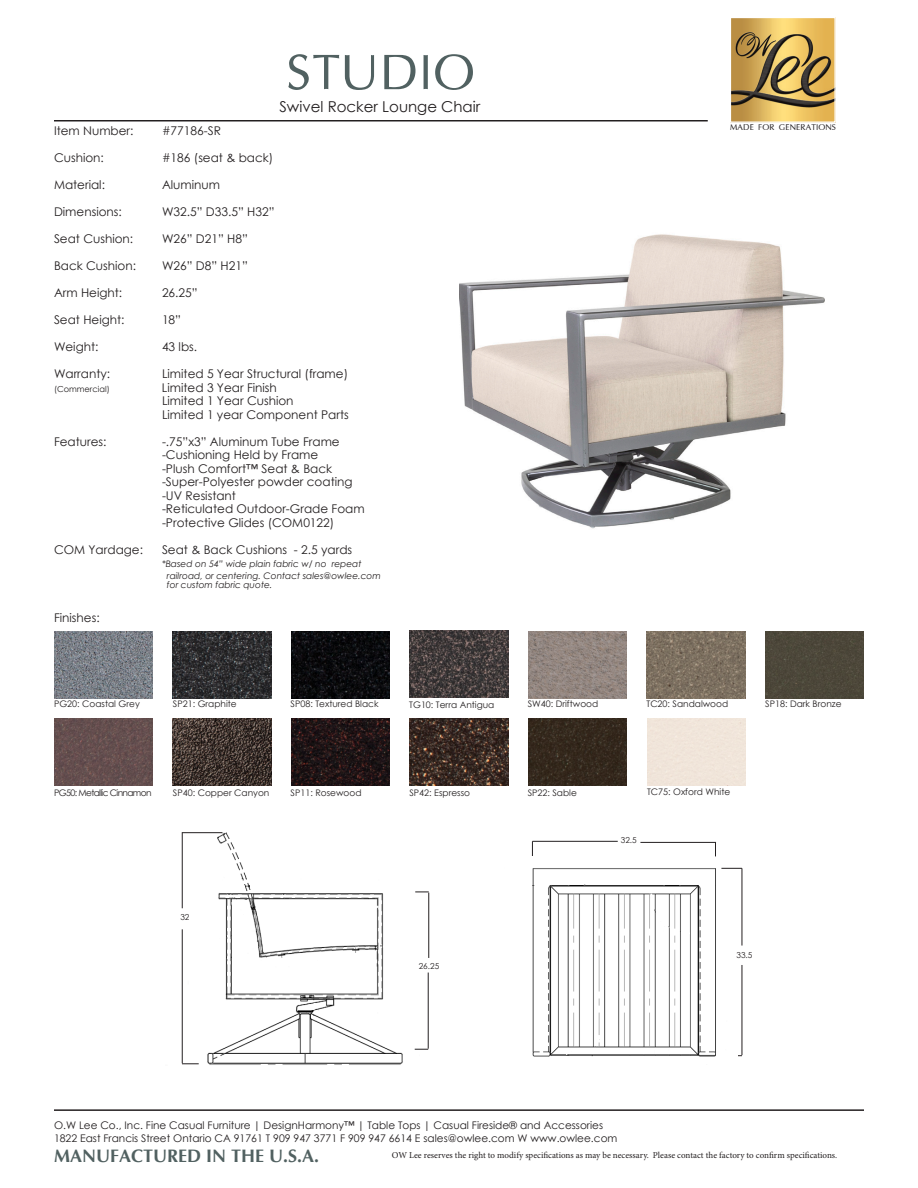
<style>
.page{position:relative;width:918px;height:1188px;background:#fff}
.page>*{position:absolute;margin:0;border:0;box-sizing:border-box;transform-origin:0 0}
.t1{font:100 57px "Optima";color:#516161}
.t2{font:700 18px "Optima";color:#516161}
.t3{font:15px "Century Gothic";color:#231f20}
.Bullet{font:12px "Century Gothic";color:#231f20}
.t4{font:10.5px "Century Gothic";color:#231f20}
.t5{font:100 9.45px "Optima";color:#231f20}
.t6{font:9px "Century Gothic";color:#231f20}
.t7{font:9px "Minion Pro";color:#231f20}
.t8{font:italic 9px/9px "Century Gothic";color:#231f20}
.t9{font:9px "Century Gothic";letter-spacing:-.07em;color:#231f20}
.Fractions{font:8.25px "Century Gothic";color:#231f20}
</style>
<div class="page">
<img style="left:459px;top:234px;width:365px;height:295px">
<img style="left:732px;top:19px;width:102px;height:102px">
<div style="left:730px;top:17px;width:106px;height:106px;border:1px solid #fff"></div>
<hr style="left:54px;top:120px;width:654px;height:2px;background:#231f20">
<hr style="left:54px;top:1109px;width:810px;height:2px;background:#231f20">
<img style="left:181px;top:832px;width:249px;height:233px">
<img style="left:54px;top:631px;width:98px;height:67px">
<img style="left:173px;top:631px;width:98px;height:67px">
<img style="left:291px;top:631px;width:99px;height:67px">
<img style="left:528px;top:631px;width:99px;height:67px">
<img style="left:647px;top:631px;width:98px;height:67px">
<div style="left:766px;top:631px;width:98px;height:67px;background:#4c473a"></div>
<img style="left:54px;top:719px;width:98px;height:67px">
<img style="left:173px;top:719px;width:98px;height:67px">
<img style="left:291px;top:719px;width:99px;height:67px">
<img style="left:410px;top:719px;width:98px;height:67px">
<img style="left:528px;top:719px;width:99px;height:67px">
<img style="left:410px;top:630px;width:98px;height:67px">
<svg style="left:415px;top:892px;width:14px;height:1px"></svg>
<hr style="left:428px;top:893px;width:1px;height:65px;background:#231f20">
<hr style="left:428px;top:973px;width:1px;height:76px;background:#231f20">
<svg style="left:415px;top:1049px;width:13px;height:1px"></svg>
<svg style="left:532px;top:842px;width:1px;height:14px"></svg>
<hr style="left:182px;top:832px;width:40px;height:1px;background:#231f20">
<hr style="left:182px;top:832px;width:1px;height:76px;background:#231f20">
<hr style="left:182px;top:929px;width:1px;height:134px;background:#231f20">
<svg style="left:182px;top:1063px;width:17px;height:1px"></svg>
<img style="left:532px;top:856px;width:205px;height:201px">
<hr style="left:532px;top:841px;width:86px;height:1px;background:#231f20">
<hr style="left:640px;top:842px;width:76px;height:1px;background:#231f20">
<svg style="left:715px;top:843px;width:1px;height:13px"></svg>
<svg style="left:721px;top:868px;width:21px;height:1px"></svg>
<hr style="left:742px;top:868px;width:1px;height:78px;background:#231f20">
<hr style="left:742px;top:965px;width:1px;height:90px;background:#231f20">
<p class="t1" style="left:286px;top:51px;width:191px">STUDIO</p>
<p class="t3" style="left:280px;top:96px;width:202px">Swivel Rocker Lounge Chair</p>
<p class="Bullet" style="left:54px;top:122px;width:81px">Item Number:</p>
<p class="Bullet" style="left:162px;top:122px;width:61px">#77186-SR</p>
<p class="Bullet" style="left:54px;top:149px;width:51px">Cushion:</p>
<p class="Bullet" style="left:162px;top:149px;width:113px">#186 (seat &amp; back)</p>
<p class="Bullet" style="left:54px;top:176px;width:53px">Material:</p>
<p class="Bullet" style="left:162px;top:176px;width:60px">Aluminum</p>
<p class="Bullet" style="left:54px;top:203px;width:69px">Dimensions:</p>
<p class="Bullet" style="left:162px;top:203px;width:114px">W32.5” D33.5” H32”</p>
<p class="Bullet" style="left:54px;top:230px;width:81px">Seat Cushion:</p>
<p class="Bullet" style="left:162px;top:230px;width:87px">W26” D21” H8”</p>
<p class="Bullet" style="left:54px;top:257px;width:84px">Back Cushion:</p>
<p class="Bullet" style="left:162px;top:257px;width:87px">W26” D8” H21”</p>
<p class="Bullet" style="left:54px;top:284px;width:70px">Arm Height:</p>
<p class="Bullet" style="left:162px;top:284px;width:37px">26.25”</p>
<p class="Bullet" style="left:54px;top:311px;width:72px">Seat Height:</p>
<p class="Bullet" style="left:162px;top:311px;width:21px">18”</p>
<p class="Bullet" style="left:54px;top:338px;width:46px">Weight:</p>
<p class="Bullet" style="left:162px;top:338px;width:37px">43 lbs.</p>
<p class="Bullet" style="left:54px;top:365px;width:58px">Warranty:</p>
<p class="Bullet" style="left:162px;top:365px;width:188px">Limited 5 Year Structural (frame)</p>
<p class="Fractions" style="left:54px;top:383px;width:57px">(Commercial)</p>
<p class="Bullet" style="left:162px;top:379px;width:116px">Limited 3 Year Finish</p>
<p class="Bullet" style="left:162px;top:392px;width:133px">Limited 1 Year Cushion</p>
<p class="Bullet" style="left:162px;top:406px;width:188px">Limited 1 year Component Parts</p>
<p class="Bullet" style="left:54px;top:433px;width:54px">Features:</p>
<p class="Bullet" style="left:162px;top:433px;width:179px">-.75”x3” Aluminum Tube Frame</p>
<p class="Bullet" style="left:162px;top:446px;width:158px">-Cushioning Held by Frame</p>
<p class="Bullet" style="left:162px;top:460px;width:172px">-Plush Comfort™ Seat &amp; Back</p>
<p class="Bullet" style="left:162px;top:473px;width:192px">-Super-Polyester powder coating</p>
<p class="Bullet" style="left:162px;top:487px;width:76px">-UV Resistant</p>
<p class="Bullet" style="left:162px;top:500px;width:204px">-Reticulated Outdoor-Grade Foam</p>
<p class="Bullet" style="left:162px;top:514px;width:174px">-Protective Glides (COM0122)</p>
<p class="Bullet" style="left:54px;top:541px;width:91px">COM Yardage:</p>
<p class="Bullet" style="left:162px;top:541px;width:192px">Seat &amp; Back Cushions - 2.5 yards</p>
<p class="t8" style="left:162px;top:559px;width:201px">*Based on 54” wide plain fabric w/ no repeat</p>
<p class="t8" style="left:167px;top:571px;width:215px">railroad, or centering. Contact sales@owlee.com for custom fabric quote.</p>
<p class="Bullet" style="left:54px;top:609px;width:47px">Finishes:</p>
<p class="t6" style="left:54px;top:698px;width:87px">PG20: Coastal Grey</p>
<p class="t6" style="left:173px;top:698px;width:65px">SP21: Graphite</p>
<p class="t6" style="left:291px;top:698px;width:89px">SP08: Textured Black</p>
<p class="t6" style="left:409px;top:698px;width:87px">TG10: Terra Antigua</p>
<p class="t5" style="left:730px;top:124px;width:108px">MADE FOR GENERATIONS</p>
<p class="t6" style="left:528px;top:698px;width:72px">SW40: Driftwood</p>
<p class="t6" style="left:647px;top:698px;width:83px">TC20: Sandalwood</p>
<p class="t6" style="left:765px;top:698px;width:78px">SP18: Dark Bronze</p>
<p class="t9" style="left:54px;top:786px;width:99px">PG50: Metallic Cinnamon</p>
<p class="t6" style="left:173px;top:786px;width:98px">SP40: Copper Canyon</p>
<p class="t6" style="left:291px;top:786px;width:72px">SP11: Rosewood</p>
<p class="t6" style="left:409px;top:786px;width:62px">SP42: Espresso</p>
<p class="t6" style="left:528px;top:786px;width:51px">SP22: Sable</p>
<p class="Fractions" style="left:180px;top:912px;width:11px">32</p>
<p class="Fractions" style="left:419px;top:961px;width:22px">26.25</p>
<p class="t6" style="left:647px;top:786px;width:85px">TC75: Oxford White</p>
<p class="Fractions" style="left:621px;top:834px;width:17px">32.5</p>
<p class="Fractions" style="left:737px;top:949px;width:17px">33.5</p>
<p class="t4" style="left:54px;top:1118px;width:551px">O.W Lee Co., Inc. Fine Casual Furniture | DesignHarmony™ | Table Tops | Casual Fireside® and Accessories</p>
<p class="t4" style="left:54px;top:1131px;width:565px">1822 East Francis Street Ontario CA 91761 T 909 947 3771 F 909 947 6614 E sales@owlee.com W www.owlee.com</p>
<p class="t7" style="left:392px;top:1149px;width:447px">OW Lee reserves the right to modify specifications as may be necessary. Please contact the factory to confirm specifications.</p>
<p class="t2" style="left:54px;top:1146px;width:267px">MANUFACTURED IN THE U.S.A.</p>
</div>
